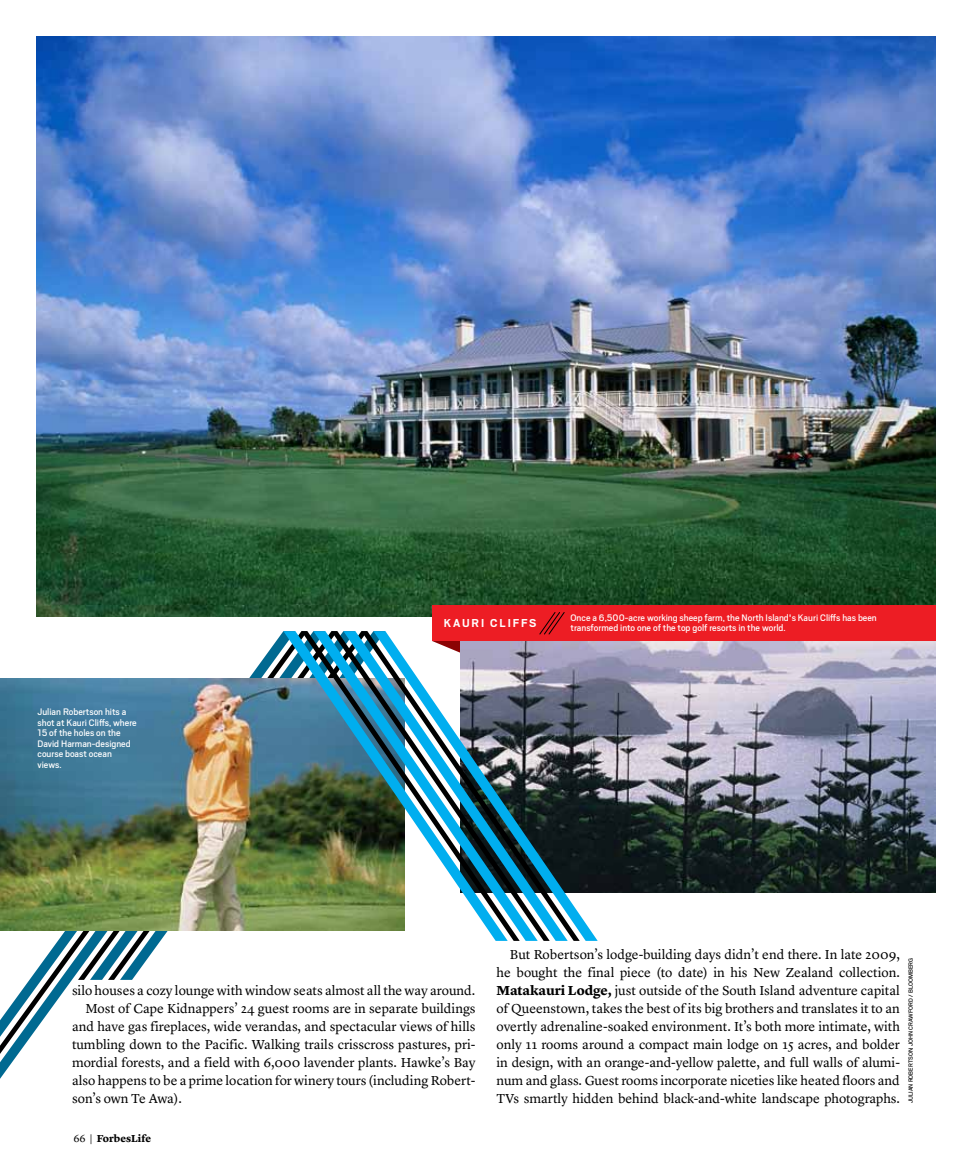
<style>
.page{position:relative;width:972px;height:1175px;background:#fff}
.page>*{position:absolute;margin:0;border:0;box-sizing:border-box;transform-origin:0 0}
.t1{font:13.5px/18px "Lyon Text";color:#000;text-align:justify}
.t2{font:700 12.75px "Scout";letter-spacing:.15em;color:#fff}
.t3{font:10.5px/10.5px "Scout";color:#fff}
.t4{font:700 10.5px "Lyon Text";color:#000}
.t5{font:6.75px "Scout";color:#000}
.s1{font-weight:400}
.s2{font-weight:700}
</style>
<div class="page">
<svg style="left:0;top:632px;width:283px;height:421px"></svg>
<img style="left:36px;top:36px;width:900px;height:580px">
<img style="left:598px;top:641px;width:338px;height:251px">
<img style="left:0;top:678px;width:283px;height:252px">
<div style="left:432px;top:605px;width:504px;height:36px;background:#ed1d24"></div>
<svg style="left:541px;top:612px;width:24px;height:19px"></svg>
<svg style="left:580px;top:641px;width:18px;height:299px;background:#5a6571"></svg>
<img style="left:283px;top:631px;width:18px;height:300px">
<svg style="left:550px;top:631px;width:30px;height:309px;background:#4d5866"></svg>
<img style="left:520px;top:631px;width:30px;height:309px">
<img style="left:301px;top:631px;width:219px;height:309px">
<p class="t3" style="left:38px;top:706px;width:101px">Julian Robertson hits a shot at Kauri Cliffs, where<br>15 of the holes on the<br>David Harman-designed course boast ocean views.</p>
<p class="t2" style="left:444px;top:614px;width:94px">KAURI CLIFFS</p>
<p class="t3" style="left:571px;top:611px;width:308px">Once a 6,500-acre working sheep farm, the North Island's Kauri Cliffs has been transformed into one of the top golf resorts in the world.</p>
<p class="t1" style="left:72px;top:980px;width:405px">silo houses a cozy lounge with window seats almost all the way around.</p>
<p class="t1" style="left:86px;top:998px;width:392px">Most of Cape Kidnappers’ 24 guest rooms are in separate buildings</p>
<p class="t1" style="left:72px;top:1016px;width:405px">and have gas fireplaces, wide verandas, and spectacular views of hills</p>
<p class="t1" style="left:72px;top:1034px;width:405px">tumbling down to the Pacific. Walking trails crisscross pastures, pri-</p>
<p class="t1" style="left:72px;top:1052px;width:405px">mordial forests, and a field with 6,000 lavender plants. Hawke’s Bay</p>
<p class="t1" style="left:72px;top:1070px;width:405px">also happens to be a prime location for winery tours (including Robert-</p>
<p class="t1" style="left:72px;top:1088px;width:112px">son’s own Te Awa).</p>
<p class="t4" style="left:73px;top:1130px;width:79px"><span class="s1">66 |</span> ForbesLife</p>
<p class="t1" style="left:496px;top:944px;width:405px;text-indent:14px">But Robertson’s lodge-building days didn’t end there. In late 2009, he bought the final piece (to date) in his New Zealand collection.<br><span class="s2">Matakauri Lodge,</span> just outside of the South Island adventure capital of Queenstown, takes the best of its big brothers and translates it to an overtly adrenaline-soaked environment. It’s both more intimate, with only 11 rooms around a compact main lodge on 15 acres, and bolder in design, with an orange-and-yellow palette, and full walls of alumi&shy;num and glass. Guest rooms incorporate niceties like heated floors and TVs smartly hidden behind black-and-white landscape photographs.</p>
<p class="t5" style="left:906px;top:1103px;width:146px;rotate:-90deg">Julian Robertson: JOHN CRAWFORD / Bloomberg</p>
</div>
